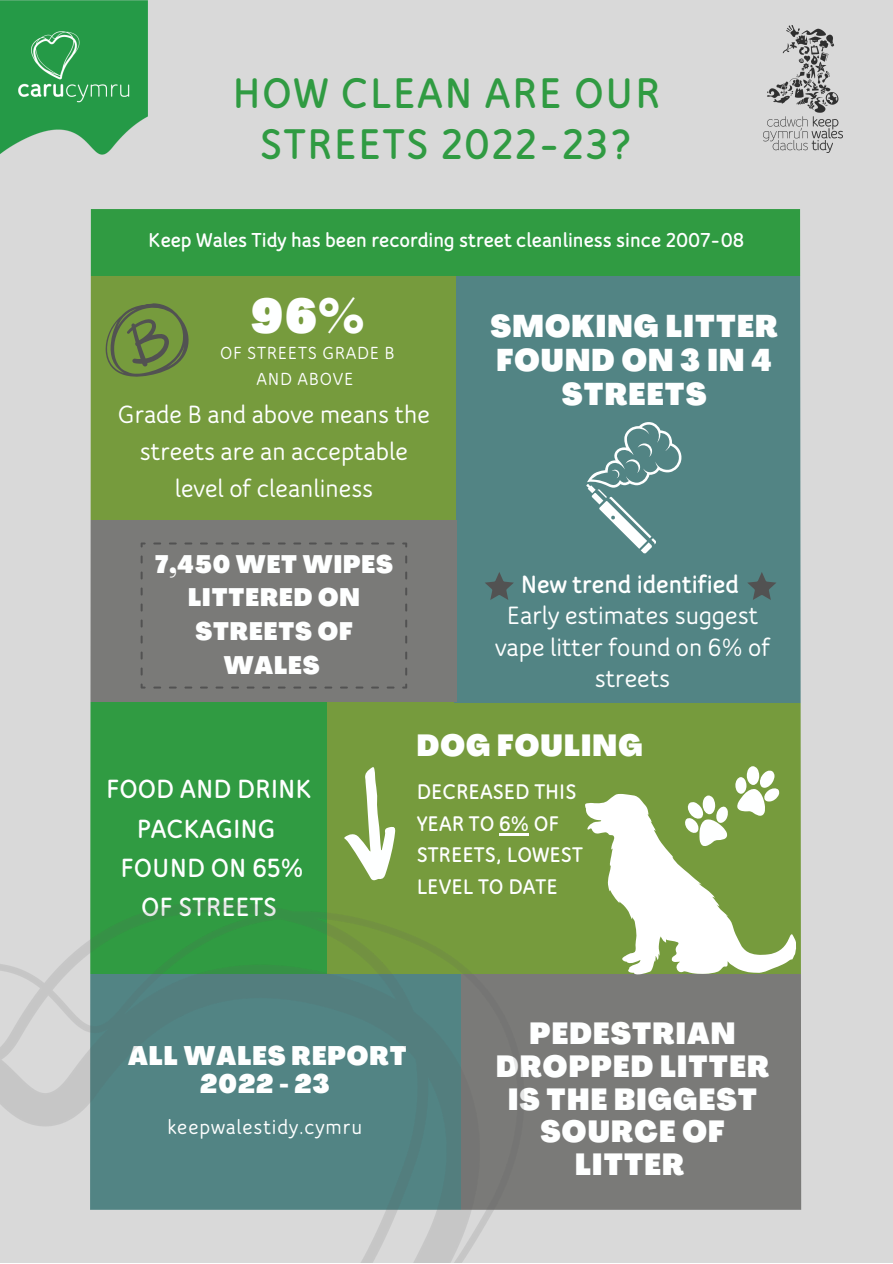
<style>
.page{position:relative;width:893px;height:1264px;background:#fff}
.page>*{position:absolute;margin:0;border:0;box-sizing:border-box;transform-origin:0 0}
.t1{font:900 condensed 48px "Agrandir";color:#feffff}
.t2{font:800 46.2px/50.6px "Bloom Speak OT";letter-spacing:.03em;color:#309b42;text-align:center}
.t3{font:900 condensed 30.75px/33.8px "Agrandir";letter-spacing:.04em;color:#feffff;text-align:center}
.t4{font:900 condensed 30px/32.5px "Agrandir";letter-spacing:.04em;color:#feffff;text-align:center}
.t5{font:800 28.35px/39.3px "Bloom Speak OT";color:#feffff;text-align:center}
.t6{font:700 27px/31.5px "Bloom Speak OT";color:#feffff;text-align:center}
.t7{font:800 27px "Bloom Speak OT";color:#feffff}
.t8{font:900 condensed 26.25px/28px "Agrandir";letter-spacing:.04em;color:#feffff;text-align:center}
.t9{font:900 condensed 24.75px/33.8px "Agrandir";letter-spacing:.04em;color:#feffff;text-align:center}
.t10{font:800 22.8px/31.5px "Bloom Speak OT";color:#feffff}
.t11{font:700 21.9px "Bloom Speak OT";letter-spacing:.04em;color:#feffff}
.t12{font:800 21.75px "Bloom Speak OT";color:#feffff}
.t13{font:700 18.9px/25.8px "Bloom Speak OT";letter-spacing:.04em;color:#feffff;text-align:center}
</style>
<div class="page">
<div style="left:0;top:0;width:892px;height:1262px;background:#d9d9d9"></div>
<div style="left:89px;top:700px;width:253px;height:274px;background:#309b42"></div>
<div style="left:327px;top:701px;width:475px;height:272px;background:#769b3d"></div>
<div style="left:454px;top:273px;width:349px;height:429px;background:#528484"></div>
<div style="left:89px;top:520px;width:367px;height:181px;background:#7a7a78"></div>
<div style="left:89px;top:273px;width:366px;height:247px;background:#769b3d"></div>
<div style="left:89px;top:207px;width:714px;height:68px;background:#309b42"></div>
<svg style="left:141px;top:542px;width:266px;height:146px"></svg>
<svg style="left:105px;top:303px;width:84px;height:74px"></svg>
<svg style="left:344px;top:767px;width:51px;height:113px"></svg>
<svg style="left:485px;top:572px;width:29px;height:28px"></svg>
<hr style="left:499px;top:833px;width:30px;height:2px;background:#feffff">
<img style="left:0;top:0;width:147px;height:154px">
<img style="left:763px;top:26px;width:79px;height:127px">
<svg style="left:89px;top:209px;width:4px;height:671px"></svg>
<svg style="left:584px;top:209px;width:219px;height:1000px"></svg>
<div style="left:88px;top:204px;width:715px;height:5px;background:#d9d9d9"></div>
<img style="left:0;top:880px;width:603px;height:382px">
<h2 class="t2" style="left:232px;top:65px;width:429px">HOW CLEAN ARE OUR<br>STREETS 2022-23?</h2>
<p class="t12" style="left:148px;top:226px;width:597px">Keep Wales Tidy has been recording street cleanliness since 2007-08</p>
<h1 class="t1" style="left:251px;top:297px;width:114px">96%</h1>
<p class="t13" style="left:220px;top:339px;width:176px">OF STREETS GRADE B<br>AND ABOVE</p>
<p class="t6" style="left:118px;top:394px;width:313px;line-height:37px">Grade B and above means the streets are an acceptable level of cleanliness</p>
<p class="t9" style="left:155px;top:549px;width:239px">7,450 WET WIPES<br>LITTERED ON<br>STREETS OF<br>WALES</p>
<p class="t3" style="left:490px;top:312px;width:289px">SMOKING LITTER<br>FOUND ON 3 IN 4<br>STREETS</p>
<p class="t7" style="left:520px;top:566px;width:219px">New trend identified</p>
<p class="t6" style="left:495px;top:598px;width:276px">Early estimates suggest vape litter found on 6% of streets</p>
<p class="t5" style="left:106px;top:767px;width:207px">FOOD AND DRINK<br>PACKAGING<br>FOUND ON 65%<br>OF STREETS</p>
<p class="t4" style="left:416px;top:732px;width:227px">DOG FOULING</p>
<p class="t10" style="left:416px;top:775px;width:168px">DECREASED THIS<br>YEAR TO 6% OF<br>STREETS, LOWEST<br>LEVEL TO DATE</p>
<p class="t8" style="left:128px;top:1044px;width:280px">ALL WALES REPORT<br>2022 - 23</p>
<p class="t11" style="left:167px;top:1112px;width:196px">keepwalestidy.cymru</p>
<p class="t4" style="left:496px;top:1020px;width:274px">PEDESTRIAN<br>DROPPED LITTER<br>IS THE BIGGEST<br>SOURCE OF<br>LITTER</p>
</div>
